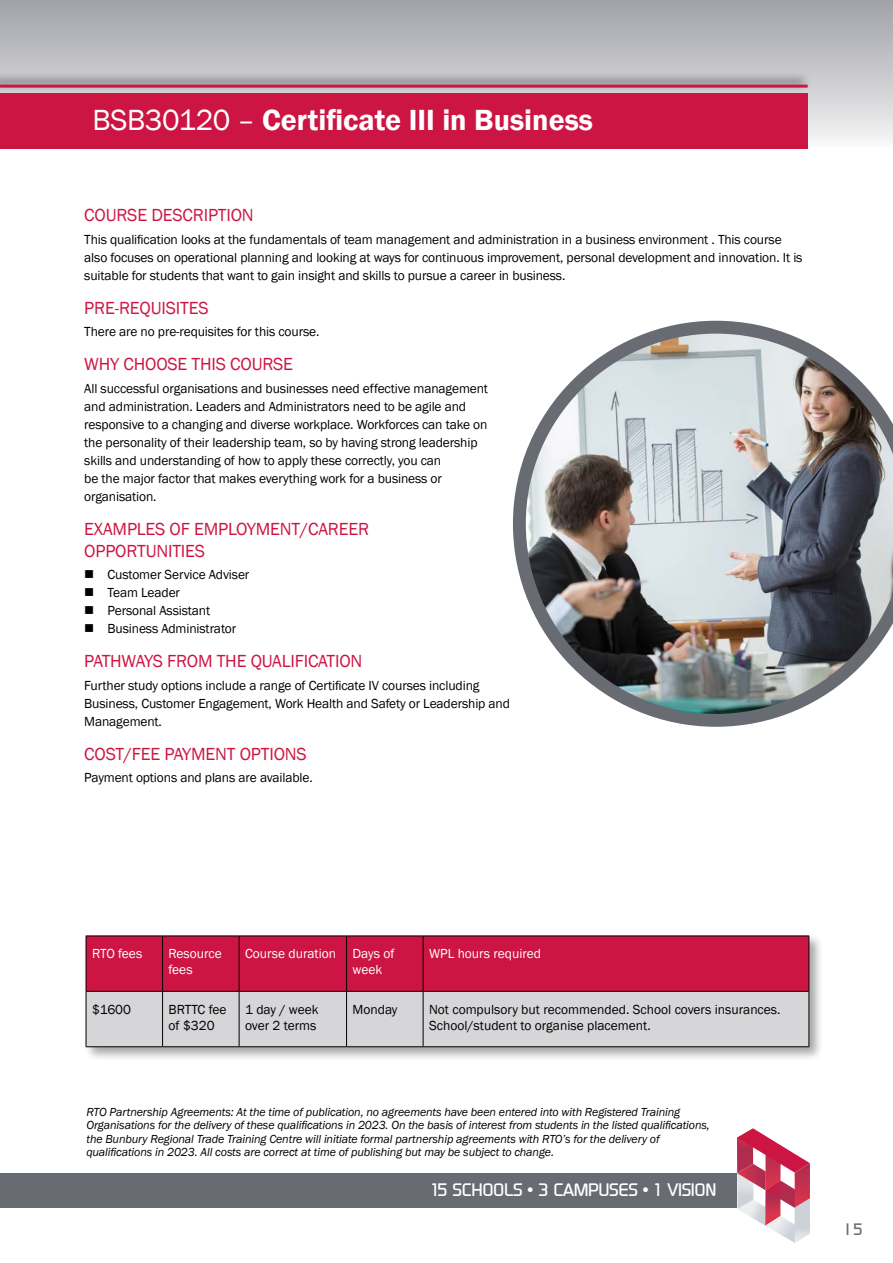
<style>
.page{position:relative;width:893px;height:1263px;background:#fff}
.page>*{position:absolute;margin:0;border:0;box-sizing:border-box;transform-origin:0 0}
.t1{font:600 30px "Franklin Gothic";color:#fff}
.t2{font:18px/21.6px "Franklin Gothic";letter-spacing:-.01em;color:#cd1543}
.t3{font:500 18px "Continuum";letter-spacing:-.02em;color:#fff}
.t4{font:500 16.5px "Continuum";color:#6d6e71}
.t5{font:13.5px/18px "Franklin Gothic";letter-spacing:-.01em;color:#000}
.t6{font:13.5px/16.2px "Franklin Gothic";color:#fff}
.t7{font:italic 12px/13.5px "Franklin Gothic";letter-spacing:-.01em;color:#000}
.s1{font-weight:400}
.s2{font-family:"Bahamas Plain";font-weight:400}
</style>
<div class="page">
<div style="left:0;top:0;width:893px;height:149px;background:linear-gradient(to bottom,#9fa0a7,#f7f7f7)"></div>
<div style="left:0;top:1173px;width:737px;height:35px;background:#696b73"></div>
<svg style="left:737px;top:1128px;width:73px;height:115px"></svg>
<div style="left:0;top:72px;width:812px;height:20px;background:#000;opacity:.75"></div>
<hr style="left:0;top:85px;width:808px;height:3px;background:#cd1543">
<div style="left:83px;top:933px;width:741px;height:129px;background:#000;opacity:.35"></div>
<svg style="left:87px;top:936px;width:721px;height:110px;background:#d0748c"></svg>
<hr style="left:86px;top:935px;width:77px;height:1px;background:#000">
<hr style="left:86px;top:936px;width:1px;height:55px;background:#000">
<hr style="left:163px;top:935px;width:76px;height:1px;background:#000">
<hr style="left:162px;top:936px;width:1px;height:55px;background:#000">
<hr style="left:239px;top:935px;width:108px;height:1px;background:#000">
<hr style="left:239px;top:936px;width:1px;height:55px;background:#000">
<hr style="left:347px;top:935px;width:76px;height:1px;background:#000">
<hr style="left:346px;top:936px;width:1px;height:55px;background:#000">
<hr style="left:423px;top:935px;width:386px;height:1px;background:#000">
<hr style="left:423px;top:936px;width:1px;height:55px;background:#000">
<hr style="left:808px;top:936px;width:1px;height:55px;background:#000">
<hr style="left:86px;top:991px;width:77px;height:1px;background:#000">
<hr style="left:86px;top:992px;width:1px;height:54px;background:#000">
<hr style="left:163px;top:991px;width:76px;height:1px;background:#000">
<hr style="left:162px;top:992px;width:1px;height:54px;background:#000">
<hr style="left:239px;top:991px;width:108px;height:1px;background:#000">
<hr style="left:239px;top:992px;width:1px;height:54px;background:#000">
<hr style="left:347px;top:991px;width:76px;height:1px;background:#000">
<hr style="left:346px;top:992px;width:1px;height:54px;background:#000">
<hr style="left:423px;top:991px;width:386px;height:1px;background:#000">
<hr style="left:423px;top:992px;width:1px;height:54px;background:#000">
<hr style="left:808px;top:992px;width:1px;height:54px;background:#000">
<hr style="left:86px;top:1046px;width:77px;height:1px;background:#000">
<hr style="left:163px;top:1046px;width:76px;height:1px;background:#000">
<hr style="left:239px;top:1046px;width:108px;height:1px;background:#000">
<hr style="left:347px;top:1046px;width:76px;height:1px;background:#000">
<hr style="left:423px;top:1046px;width:386px;height:1px;background:#000">
<div style="left:0;top:94px;width:808px;height:55px;background:#cd1543"></div>
<img style="left:513px;top:321px;width:380px;height:406px">
<h1 class="t1" style="left:93px;top:102px;width:502px"><span class="s1">BSB30120 –</span> Certificate III in Business</h1>
<h2 class="t2" style="left:84px;top:205px;width:171px">COURSE DESCRIPTION</h2>
<p class="t5" style="left:84px;top:230px;width:720px">This qualification looks at the fundamentals of team management and administration in a business environment . This course also focuses on operational planning and looking at ways for continuous improvement, personal development and innovation. It is suitable for students that want to gain insight and skills to pursue a career in business.</p>
<h2 class="t2" style="left:84px;top:297px;width:126px">PRE-REQUISITES</h2>
<p class="t5" style="left:84px;top:323px;width:237px">There are no pre-requisites for this course.</p>
<h2 class="t2" style="left:84px;top:354px;width:210px">WHY CHOOSE THIS COURSE</h2>
<p class="t5" style="left:84px;top:379px;width:405px">All successful organisations and businesses need effective management and administration. Leaders and Administrators need to be agile and responsive to a changing and diverse workplace. Workforces can take on the personality of their leadership team, so by having strong leadership skills and understanding of how to apply these correctly, you can<br>be the major factor that makes everything work for a business or organisation.</p>
<h2 class="t2" style="left:84px;top:519px;width:286px">EXAMPLES OF EMPLOYMENT/CAREER<br>OPPORTUNITIES</h2>
<p class="t5" style="left:84px;top:566px;width:167px">■ Customer Service Adviser</p>
<p class="t5" style="left:84px;top:584px;width:97px">■ Team Leader</p>
<p class="t5" style="left:84px;top:602px;width:128px">■ Personal Assistant</p>
<p class="t5" style="left:84px;top:620px;width:153px">■ Business Administrator</p>
<h2 class="t2" style="left:84px;top:651px;width:280px">PATHWAYS FROM THE QUALIFICATION</h2>
<p class="t5" style="left:84px;top:676px;width:427px">Further study options include a range of Certificate IV courses including<br>Business, Customer Engagement, Work Health and Safety or Leadership and<br>Management.</p>
<h2 class="t2" style="left:84px;top:743px;width:224px">COST/FEE PAYMENT OPTIONS</h2>
<p class="t5" style="left:84px;top:769px;width:230px">Payment options and plans are available.</p>
<p class="t6" style="left:92px;top:946px;width:52px">RTO fees</p>
<p class="t6" style="left:169px;top:946px;width:55px">Resource fees</p>
<p class="t6" style="left:353px;top:946px;width:43px;text-indent:-107px">Course duration Days of week</p>
<p class="t6" style="left:429px;top:946px;width:114px">WPL hours required</p>
<p class="t5" style="left:92px;top:1000px;width:41px">$1600</p>
<p class="t5" style="left:169px;top:1001px;width:60px;line-height:16.2px">BRTTC fee of $320</p>
<p class="t5" style="left:245px;top:1001px;width:75px;line-height:16.2px">1 day / week over 2 terms</p>
<p class="t5" style="left:353px;top:1000px;width:46px">Monday</p>
<p class="t5" style="left:429px;top:1001px;width:353px;line-height:16.2px">Not compulsory but recommended. School covers insurances.<br>School/student to organise placement.</p>
<p class="t7" style="left:86px;top:1105px;width:625px">RTO Partnership Agreements: At the time of publication, no agreements have been entered into with Registered Training Organisations for the delivery of these qualifications in 2023. On the basis of interest from students in the listed qualifications, the Bunbury Regional Trade Training Centre will initiate formal partnership agreements with RTO’s for the delivery of qualifications in 2023. All costs are correct at time of publishing but may be subject to change.</p>
<h2 class="t3" style="left:430px;top:1178px;width:288px"><span class="s2">1</span>5 SCHOOLS • 3 CAMPUSES • <span class="s2">1</span> VISION</h2>
<p class="t4" style="left:842px;top:1218px;width:22px">15</p>
</div>
